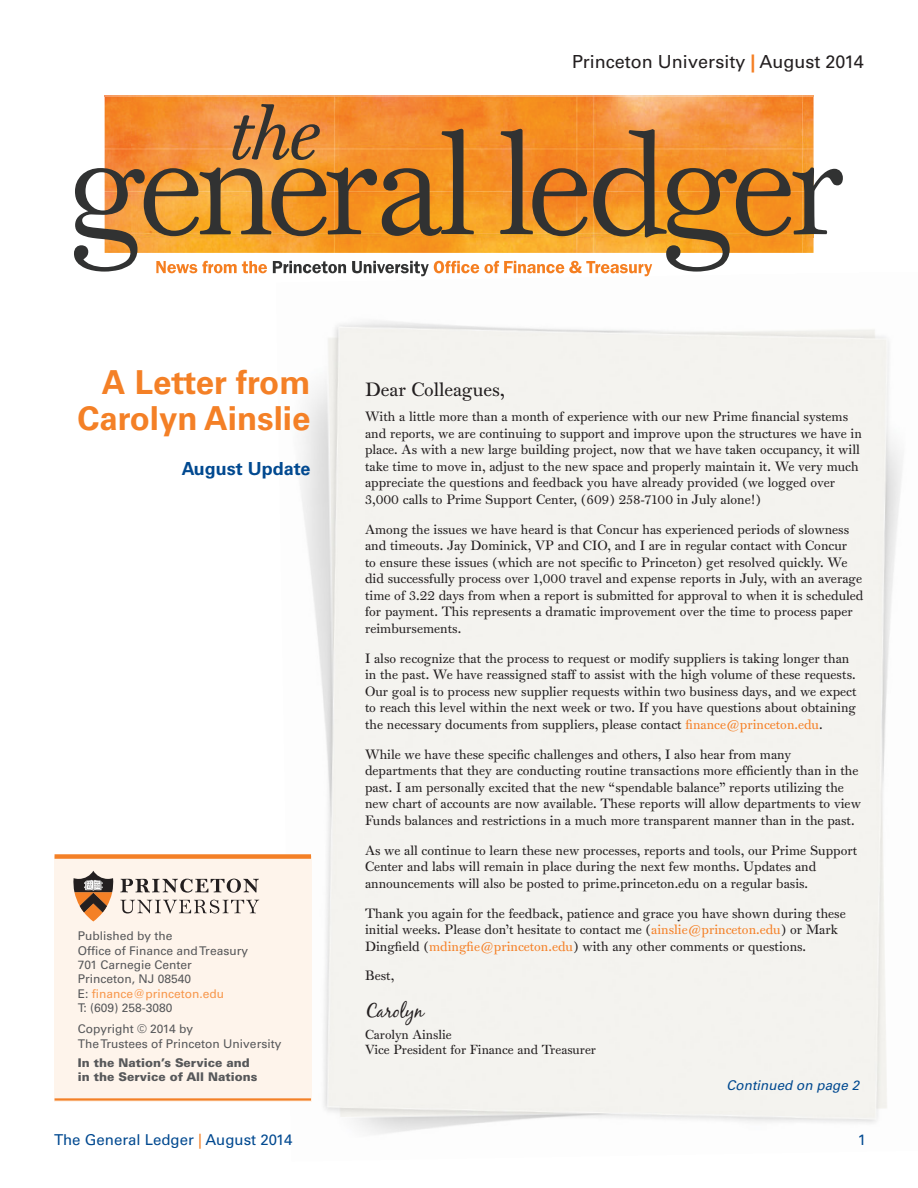
<style>
.page{position:relative;width:918px;height:1188px;background:#fff}
.page>*{position:absolute;margin:0;border:0;box-sizing:border-box;transform-origin:0 0}
.Subhead_Blue{font:700 33px/36px "Univers";color:#f48026;text-align:right}
.Subhead_Blue-2{font:19.5px "Black Jack";color:#231f20}
.Subhead_Blue-3{font:18.75px "Princeton Monti";color:#231f20}
.Issue_Date_Top{font:18px "Univers";color:#231f20}
.Subhead_Blue-4{font:700 18px "Univers";color:#014990}
.subhead{font:15px "Univers";color:#014990}
.Jump_Continue{font:italic 13.5px "Univers";color:#014990}
.Subhead_Blue-5{font:13.2px/16.5px "Princeton Monti";color:#231f20}
.Subhead_Blue-6{font:12.75px "Princeton Monti";color:#231f20}
.Credits{font:12px "Univers";color:#57585a}
.Credits-2{font:900 12px "Univers";color:#57585a}
.Credits-3{font:12px "Univers";color:#f7974c}
.s1{font-weight:700;color:#f48026}
.s2{color:#57585a}
.s3{color:#f48026}
</style>
<div class="page">
<img style="left:105px;top:96px;width:709px;height:8px">
<svg style="left:74px;top:104px;width:769px;height:172px"></svg>
<div style="left:54px;top:856px;width:257px;height:246px;background:#fef4eb"></div>
<svg style="left:73px;top:871px;width:40px;height:51px"></svg>
<svg style="left:120px;top:879px;width:139px;height:14px"></svg>
<svg style="left:120px;top:900px;width:139px;height:14px"></svg>
<div style="left:55px;top:854px;width:256px;height:5px;background:#f48026"></div>
<hr style="left:55px;top:1098px;width:256px;height:3px;background:#f48026">
<p class="Issue_Date_Top" style="left:572px;top:50px;width:293px">Princeton University <span class="s1">|</span> August 2014</p>
<p class="Subhead_Blue" style="left:77px;top:365px;width:235px">A Letter from<br>Carolyn Ainslie</p>
<p class="Subhead_Blue-4" style="left:182px;top:458px;width:130px">August Update</p>
<p class="Credits" style="left:78px;top:929px;width:96px">Published by the</p>
<p class="Credits" style="left:78px;top:943px;width:172px">Office of Finance and Treasury</p>
<p class="Credits" style="left:78px;top:958px;width:116px">701 Carnegie Center</p>
<p class="Credits" style="left:78px;top:972px;width:115px">Princeton, NJ 08540</p>
<p class="Credits-3" style="left:78px;top:986px;width:148px"><span class="s2">E:</span> finance@princeton.edu</p>
<p class="Credits" style="left:78px;top:1001px;width:96px">T: (609) 258-3080</p>
<p class="Credits" style="left:78px;top:1022px;width:117px">Copyright © 2014 by</p>
<p class="Credits" style="left:78px;top:1036px;width:205px">The Trustees of Princeton University</p>
<p class="Credits-2" style="left:78px;top:1055px;width:173px">In the Nation’s Service and</p>
<p class="Credits-2" style="left:78px;top:1069px;width:181px">in the Service of All Nations</p>
<p class="Subhead_Blue-3" style="left:365px;top:378px;width:141px">Dear Colleagues,</p>
<p class="Subhead_Blue-5" style="left:365px;top:408px;width:498px">With a little more than a month of experience with our new Prime financial systems and reports, we are continuing to support and improve upon the structures we have in place. As with a new large building project, now that we have taken occupancy, it will take time to move in, adjust to the new space and properly maintain it. We very much appreciate the questions and feedback you have already provided (we logged over 3,000 calls to Prime Support Center, (609) 258-7100 in July alone!)</p>
<p class="Subhead_Blue-5" style="left:365px;top:521px;width:500px">Among the issues we have heard is that Concur has experienced periods of slowness and timeouts. Jay Dominick, VP and CIO, and I are in regular contact with Concur<br>to ensure these issues (which are not specific to Princeton) get resolved quickly. We did successfully process over 1,000 travel and expense reports in July, with an average time of 3.22 days from when a report is submitted for approval to when it is scheduled for payment. This represents a dramatic improvement over the time to process paper reimbursements.</p>
<p class="Subhead_Blue-5" style="left:365px;top:650px;width:493px">I also recognize that the process to request or modify suppliers is taking longer than in the past. We have reassigned staff to assist with the high volume of these requests.<br>Our goal is to process new supplier requests within two business days, and we expect to reach this level within the next week or two. If you have questions about obtaining the necessary documents from suppliers, please contact <span class="s3">finance@princeton.edu</span>.</p>
<p class="Subhead_Blue-5" style="left:365px;top:746px;width:497px">While we have these specific challenges and others, I also hear from many departments that they are conducting routine transactions more efficiently than in the past. I am personally excited that the new “spendable balance” reports utilizing the new chart of accounts are now available. These reports will allow departments to view Funds balances and restrictions in a much more transparent manner than in the past.</p>
<p class="Subhead_Blue-5" style="left:365px;top:842px;width:494px">As we all continue to learn these new processes, reports and tools, our Prime Support<br>Center and labs will remain in place during the next few months. Updates and announcements will also be posted to prime.princeton.edu on a regular basis.</p>
<p class="Subhead_Blue-5" style="left:365px;top:905px;width:482px">Thank you again for the feedback, patience and grace you have shown during these initial weeks. Please don’t hesitate to contact me (<span class="s3">ainslie@princeton.edu</span>) or Mark<br>Dingfield (<span class="s3">mdingfie@princeton.edu</span>) with any other comments or questions.</p>
<p class="Subhead_Blue-5" style="left:365px;top:967px;width:31px">Best,</p>
<p class="Subhead_Blue-2" style="left:365px;top:999px;width:60px">Carolyn</p>
<p class="Subhead_Blue-6" style="left:365px;top:1027px;width:88px">Carolyn Ainslie</p>
<p class="Subhead_Blue-6" style="left:365px;top:1042px;width:233px">Vice President for Finance and Treasurer</p>
<p class="Jump_Continue" style="left:727px;top:1077px;width:137px">Continued on page 2</p>
<p class="subhead" style="left:54px;top:1131px;width:240px">The General Ledger <span class="s3">|</span> August 2014</p>
<p class="subhead" style="left:858px;top:1131px;width:10px">1</p>
</div>
